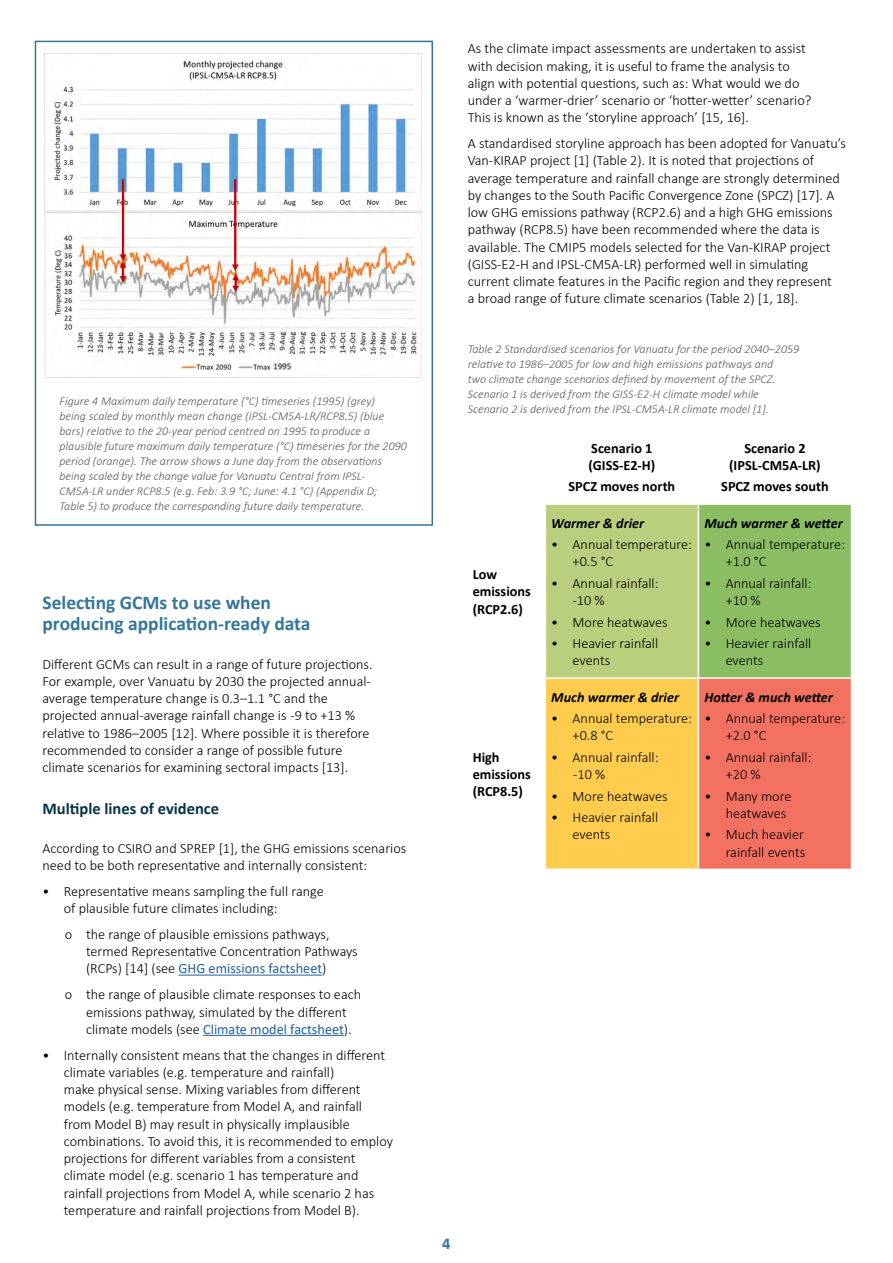
<style>
.page{position:relative;width:893px;height:1263px;background:#fff}
.page>*{position:absolute;margin:0;border:0;box-sizing:border-box;transform-origin:0 0}
.t1{font:700 19.5px/21px "Calibri";color:#35769b}
.t2{font:700 16.5px "Calibri";color:#06334a}
.t3{font:700 16.5px "Calibri";color:#35769b}
.t4{font:300 14.25px/17.2px "Calibri";color:#000}
.t5{font:700 14.25px/17.2px "Calibri";color:#000}
.t6{font:italic 700 14.25px "Calibri";color:#000}
.t7{font:italic 300 12px/15px "Calibri";color:#58595b}
.s1{font-weight:400;color:#215e9e}
</style>
<div class="page">
<hr style="left:178px;top:974px;width:144px;height:1px;background:#215e9e">
<hr style="left:203px;top:1035px;width:141px;height:1px;background:#215e9e">
<div style="left:35px;top:41px;width:398px;height:485px;border:2px solid #35769b"></div>
<img style="left:44px;top:53px;width:377px;height:325px">
<div style="left:545px;top:504px;width:153px;height:174px;background:#bacf7d"></div>
<div style="left:698px;top:504px;width:153px;height:174px;background:#8bbe63"></div>
<div style="left:545px;top:678px;width:153px;height:191px;background:#ffcc4e"></div>
<div style="left:698px;top:678px;width:153px;height:191px;background:#f37160"></div>
<hr style="left:545px;top:503px;width:153px;height:2px;background:#fff">
<hr style="left:545px;top:505px;width:1px;height:172px;background:#fff">
<hr style="left:698px;top:503px;width:154px;height:2px;background:#fff">
<hr style="left:698px;top:505px;width:1px;height:172px;background:#fff">
<hr style="left:545px;top:677px;width:153px;height:2px;background:#fff">
<hr style="left:545px;top:679px;width:1px;height:189px;background:#fff">
<hr style="left:698px;top:677px;width:154px;height:2px;background:#fff">
<hr style="left:698px;top:679px;width:1px;height:189px;background:#fff">
<hr style="left:545px;top:868px;width:153px;height:2px;background:#fff">
<hr style="left:698px;top:868px;width:154px;height:2px;background:#fff">
<p class="t7" style="left:60px;top:394px;width:349px">Figure 4 Maximum daily temperature (°C) timeseries (1995) (grey)<br>being scaled by monthly mean change (IPSL-CM5A-LR/RCP8.5) (blue bars) relative to the 20-year period centred on 1995 to produce a plausible future maximum daily temperature (°C) timeseries for the 2090 period (orange). The arrow shows a June day from the observations being scaled by the change value for Vanuatu Central from IPSL-CM5A-LR under RCP8.5 (e.g. Feb: 3.9 °C; June: 4.1 °C) (Appendix D;<br>Table 5) to produce the corresponding future daily temperature.</p>
<h1 class="t1" style="left:43px;top:592px;width:269px">Selecting GCMs to use when producing application-ready data</h1>
<p class="t4" style="left:43px;top:655px;width:332px">Different GCMs can result in a range of future projections.<br>For example, over Vanuatu by 2030 the projected annual&shy;average temperature change is 0.3–1.1 °C and the projected annual-average rainfall change is -9 to +13 % relative to 1986–2005 [12]. Where possible it is therefore recommended to consider a range of possible future climate scenarios for examining sectoral impacts [13].</p>
<p class="t2" style="left:43px;top:797px;width:178px">Multiple lines of evidence</p>
<p class="t4" style="left:43px;top:839px;width:365px">According to CSIRO and SPREP [1], the GHG emissions scenarios need to be both representative and internally consistent:</p>
<p class="t4" style="left:64px;top:882px;width:261px;text-indent:-21px">• Representative means sampling the full range of plausible future climates including:</p>
<p class="t4" style="left:86px;top:925px;width:273px;text-indent:-21px">o the range of plausible emissions pathways, termed Representative Concentration Pathways (RCPs) [14] (see <span class="s1">GHG emissions factsheet</span>)</p>
<p class="t4" style="left:86px;top:986px;width:277px;text-indent:-21px">o the range of plausible climate responses to each emissions pathway, simulated by the different climate models (see <span class="s1">Climate model factsheet</span>).</p>
<p class="t4" style="left:64px;top:1046px;width:331px;text-indent:-21px">• Internally consistent means that the changes in different climate variables (e.g. temperature and rainfall)<br>make physical sense. Mixing variables from different models (e.g. temperature from Model A, and rainfall from Model B) may result in physically implausible combinations. To avoid this, it is recommended to employ projections for different variables from a consistent climate model (e.g. scenario 1 has temperature and rainfall projections from Model A, while scenario 2 has temperature and rainfall projections from Model B).</p>
<p class="t4" style="left:468px;top:40px;width:345px">As the climate impact assessments are undertaken to assist with decision making, it is useful to frame the analysis to align with potential questions, such as: What would we do under a ‘warmer-drier’ scenario or ‘hotter-wetter’ scenario?<br>This is known as the ‘storyline approach’ [15, 16].</p>
<p class="t4" style="left:468px;top:135px;width:380px">A standardised storyline approach has been adopted for Vanuatu’s Van-KIRAP project [1] (Table 2). It is noted that projections of average temperature and rainfall change are strongly determined by changes to the South Pacific Convergence Zone (SPCZ) [17]. A low GHG emissions pathway (RCP2.6) and a high GHG emissions pathway (RCP8.5) have been recommended where the data is available. The CMIP5 models selected for the Van-KIRAP project (GISS-E2-H and IPSL-CM5A-LR) performed well in simulating current climate features in the Pacific region and they represent<br>a broad range of future climate scenarios (Table 2) [1, 18].</p>
<p class="t7" style="left:468px;top:341px;width:333px">Table 2 Standardised scenarios for Vanuatu for the period 2040–2059 relative to 1986–2005 for low and high emissions pathways and<br>two climate change scenarios defined by movement of the SPCZ.<br>Scenario 1 is derived from the GISS-E2-H climate model while Scenario 2 is derived from the IPSL-CM5A-LR climate model [1].</p>
<p class="t5" style="left:588px;top:439px;width:69px">Scenario 1 (GISS-E2-H)</p>
<p class="t5" style="left:568px;top:478px;width:108px">SPCZ moves north</p>
<p class="t5" style="left:729px;top:439px;width:93px;text-align:center">Scenario 2 (IPSL-CM5A-LR)</p>
<p class="t5" style="left:721px;top:478px;width:109px">SPCZ moves south</p>
<p class="t5" style="left:473px;top:566px;width:60px">Low emissions (RCP2.6)</p>
<p class="t5" style="left:473px;top:748px;width:60px">High emissions (RCP8.5)</p>
<p class="t6" style="left:551px;top:513px;width:94px">Warmer &amp; drier</p>
<p class="t4" style="left:573px;top:536px;width:121px;text-indent:-21px">• Annual temperature: +0.5 °C</p>
<p class="t4" style="left:573px;top:574px;width:87px;text-indent:-21px">• Annual rainfall: -10 %</p>
<p class="t4" style="left:551px;top:613px;width:118px">• More heatwaves</p>
<p class="t4" style="left:573px;top:635px;width:87px;text-indent:-21px">• Heavier rainfall events</p>
<p class="t6" style="left:551px;top:687px;width:129px">Much warmer &amp; drier</p>
<p class="t4" style="left:573px;top:710px;width:121px;text-indent:-21px">• Annual temperature: +0.8 °C</p>
<p class="t4" style="left:573px;top:748px;width:87px;text-indent:-22px">• Annual rainfall: -10 %</p>
<p class="t4" style="left:551px;top:787px;width:118px">• More heatwaves</p>
<p class="t4" style="left:573px;top:809px;width:87px;text-indent:-21px">• Heavier rainfall events</p>
<p class="t6" style="left:704px;top:513px;width:140px">Much warmer &amp; wetter</p>
<p class="t4" style="left:726px;top:536px;width:121px;text-indent:-21px">• Annual temperature: +1.0 °C</p>
<p class="t4" style="left:726px;top:574px;width:87px;text-indent:-21px">• Annual rainfall: +10 %</p>
<p class="t4" style="left:704px;top:613px;width:118px">• More heatwaves</p>
<p class="t4" style="left:726px;top:635px;width:87px;text-indent:-21px">• Heavier rainfall events</p>
<p class="t6" style="left:704px;top:687px;width:130px">Hotter &amp; much wetter</p>
<p class="t4" style="left:726px;top:710px;width:121px;text-indent:-21px">• Annual temperature: +2.0 °C</p>
<p class="t4" style="left:726px;top:748px;width:87px;text-indent:-21px">• Annual rainfall: +20 %</p>
<p class="t4" style="left:726px;top:787px;width:67px;text-indent:-21px">• Many more heatwaves</p>
<p class="t4" style="left:704px;top:826px;width:102px;text-align:right">• Much heavier rainfall events</p>
<p class="t3" style="left:442px;top:1231px;width:10px">4</p>
</div>
